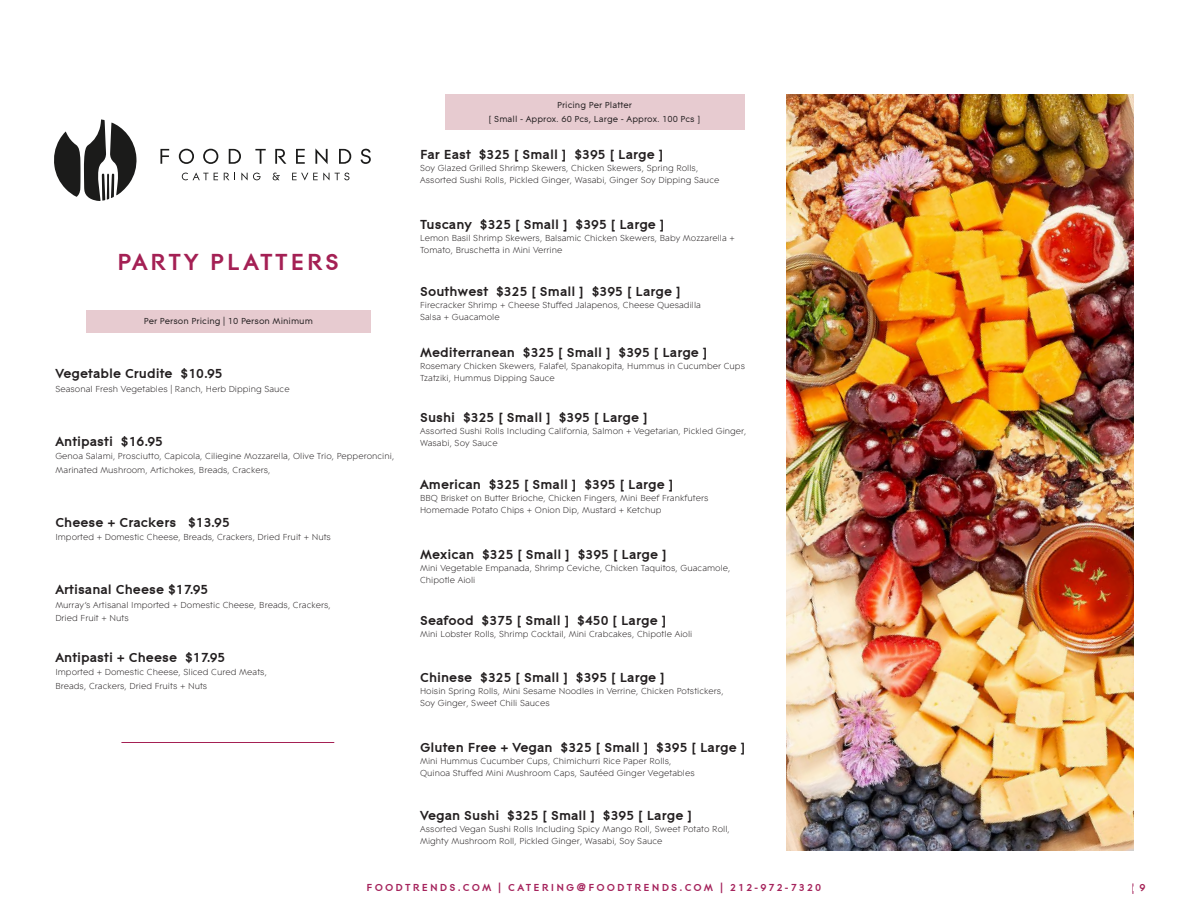
<style>
.page{position:relative;width:1188px;height:918px;background:#fff}
.page>*{position:absolute;margin:0;border:0;box-sizing:border-box;transform-origin:0 0}
.Section_Heading{font:700 24px "Contax Pro 75";letter-spacing:.1em;color:#a42054}
.Menu_Item_Title{font:700 13.5px "Contax Pro 75";color:#231f20}
.t1{font:700 10.5px "Contax Pro 75";letter-spacing:.2em;color:#a5235c}
.t2{font:700 10.5px "Contax Pro 75";color:#a42054}
.Menu_Item_Description{font:300 9px/13.5px "Contax W01 45";color:#231f20}
.Menu_Item_Title-2{font:300 9px/12px "Contax W01 45";color:#231f20}
.Section_Insert{font:9px "Contax Pro 55";color:#231f20}
</style>
<div class="page">
<svg style="left:54px;top:119px;width:83px;height:82px"></svg>
<svg style="left:160px;top:149px;width:9px;height:15px"></svg>
<svg style="left:179px;top:149px;width:15px;height:15px"></svg>
<svg style="left:203px;top:149px;width:15px;height:15px"></svg>
<svg style="left:229px;top:149px;width:12px;height:15px"></svg>
<svg style="left:255px;top:149px;width:11px;height:15px"></svg>
<svg style="left:275px;top:149px;width:11px;height:15px"></svg>
<svg style="left:296px;top:149px;width:9px;height:15px"></svg>
<svg style="left:315px;top:148px;width:13px;height:16px"></svg>
<svg style="left:339px;top:149px;width:12px;height:15px"></svg>
<svg style="left:361px;top:149px;width:10px;height:15px"></svg>
<svg style="left:182px;top:172px;width:36px;height:8px"></svg>
<svg style="left:224px;top:173px;width:11px;height:7px"></svg>
<svg style="left:241px;top:172px;width:20px;height:8px"></svg>
<svg style="left:273px;top:173px;width:7px;height:7px"></svg>
<svg style="left:292px;top:172px;width:57px;height:8px"></svg>
<div style="left:445px;top:94px;width:299px;height:36px;background:#e7cbd0"></div>
<div style="left:86px;top:310px;width:285px;height:23px;background:#e7cbd0"></div>
<img style="left:786px;top:94px;width:348px;height:756px">
<hr style="left:121px;top:742px;width:213px;height:1px;background:#a42054">
<p class="Section_Insert" style="left:557px;top:98px;width:77px">Pricing Per Platter</p>
<p class="Section_Insert" style="left:489px;top:111px;width:213px">[ Small - Approx. 60 Pcs, Large - Approx. 100 Pcs ]</p>
<p class="Section_Heading" style="left:117px;top:247px;width:224px">PARTY PLATTERS</p>
<p class="Section_Insert" style="left:144px;top:314px;width:171px">Per Person Pricing | 10 Person Minimum</p>
<p class="Menu_Item_Title" style="left:55px;top:365px;width:169px">Vegetable Crudite $10.95</p>
<p class="Menu_Item_Description" style="left:55px;top:382px;width:236px">Seasonal Fresh Vegetables | Ranch, Herb Dipping Sauce</p>
<p class="Menu_Item_Title" style="left:55px;top:433px;width:109px">Antipasti $16.95</p>
<p class="Menu_Item_Description" style="left:55px;top:449px;width:341px">Genoa Salami, Prosciutto, Capicola, Ciliegine Mozzarella, Olive Trio, Pepperoncini,<br>Marinated Mushroom, Artichokes, Breads, Crackers,</p>
<p class="Menu_Item_Title" style="left:55px;top:514px;width:176px">Cheese + Crackers $13.95</p>
<p class="Menu_Item_Description" style="left:55px;top:530px;width:277px">Imported + Domestic Cheese, Breads, Crackers, Dried Fruit + Nuts</p>
<p class="Menu_Item_Title" style="left:55px;top:581px;width:155px">Artisanal Cheese $17.95</p>
<p class="Menu_Item_Description" style="left:55px;top:598px;width:277px">Murray’s Artisanal Imported + Domestic Cheese, Breads, Crackers,</p>
<p class="Menu_Item_Description" style="left:55px;top:611px;width:75px">Dried Fruit + Nuts</p>
<p class="Menu_Item_Title" style="left:55px;top:649px;width:172px">Antipasti + Cheese $17.95</p>
<p class="Menu_Item_Description" style="left:55px;top:665px;width:213px">Imported + Domestic Cheese, Sliced Cured Meats,</p>
<p class="Menu_Item_Description" style="left:55px;top:679px;width:154px">Breads, Crackers, Dried Fruits + Nuts</p>
<p class="Menu_Item_Title" style="left:420px;top:146px;width:245px">Far East $325 [ Small ] $395 [ Large ]</p>
<p class="Menu_Item_Title-2" style="left:420px;top:162px;width:280px">Soy Glazed Grilled Shrimp Skewers, Chicken Skewers, Spring Rolls,</p>
<p class="Menu_Item_Title-2" style="left:420px;top:174px;width:301px">Assorted Sushi Rolls, Pickled Ginger, Wasabi, Ginger Soy Dipping Sauce</p>
<p class="Menu_Item_Title" style="left:420px;top:216px;width:246px">Tuscany $325 [ Small ] $395 [ Large ]</p>
<p class="Menu_Item_Title-2" style="left:420px;top:232px;width:316px">Lemon Basil Shrimp Skewers, Balsamic Chicken Skewers, Baby Mozzarella +<br>Tomato, Bruschetta in Mini Verrine</p>
<p class="Menu_Item_Title" style="left:420px;top:283px;width:262px">Southwest $325 [ Small ] $395 [ Large ]</p>
<p class="Menu_Item_Description" style="left:420px;top:298px;width:282px">Firecracker Shrimp + Cheese Stuffed Jalapenos, Cheese Quesadilla</p>
<p class="Menu_Item_Description" style="left:420px;top:310px;width:81px">Salsa + Guacamole</p>
<p class="Menu_Item_Title" style="left:420px;top:344px;width:289px">Mediterranean $325 [ Small ] $395 [ Large ]</p>
<p class="Menu_Item_Title-2" style="left:420px;top:360px;width:327px">Rosemary Chicken Skewers, Falafel, Spanakopita, Hummus in Cucumber Cups<br>Tzatziki, Hummus Dipping Sauce</p>
<p class="Menu_Item_Title" style="left:420px;top:409px;width:229px">Sushi $325 [ Small ] $395 [ Large ]</p>
<p class="Menu_Item_Title-2" style="left:420px;top:425px;width:328px">Assorted Sushi Rolls Including California, Salmon + Vegetarian, Pickled Ginger,<br>Wasabi, Soy Sauce</p>
<p class="Menu_Item_Title" style="left:420px;top:476px;width:255px">American $325 [ Small ] $395 [ Large ]</p>
<p class="Menu_Item_Title-2" style="left:420px;top:492px;width:290px">BBQ Brisket on Butter Brioche, Chicken Fingers, Mini Beef Frankfuters</p>
<p class="Menu_Item_Description" style="left:420px;top:503px;width:243px">Homemade Potato Chips + Onion Dip, Mustard + Ketchup</p>
<p class="Menu_Item_Title" style="left:420px;top:546px;width:248px">Mexican $325 [ Small ] $395 [ Large ]</p>
<p class="Menu_Item_Title-2" style="left:420px;top:562px;width:312px">Mini Vegetable Empanada, Shrimp Ceviche, Chicken Taquitos, Guacamole,</p>
<p class="Menu_Item_Title-2" style="left:420px;top:574px;width:57px">Chipotle Aioli</p>
<p class="Menu_Item_Title" style="left:420px;top:612px;width:248px">Seafood $375 [ Small ] $450 [ Large ]</p>
<p class="Menu_Item_Description" style="left:420px;top:627px;width:274px">Mini Lobster Rolls, Shrimp Cocktail, Mini Crabcakes, Chipotle Aioli</p>
<p class="Menu_Item_Title" style="left:420px;top:670px;width:246px">Chinese $325 [ Small ] $395 [ Large ]</p>
<p class="Menu_Item_Title-2" style="left:420px;top:685px;width:305px">Hoisin Spring Rolls, Mini Sesame Noodles in Verrine, Chicken Potstickers,</p>
<p class="Menu_Item_Title-2" style="left:420px;top:697px;width:131px">Soy Ginger, Sweet Chili Sauces</p>
<p class="Menu_Item_Title" style="left:420px;top:739px;width:327px">Gluten Free + Vegan $325 [ Small ] $395 [ Large ]</p>
<p class="Menu_Item_Description" style="left:420px;top:754px;width:253px">Mini Hummus Cucumber Cups, Chimichurri Rice Paper Rolls,</p>
<p class="Menu_Item_Description" style="left:420px;top:766px;width:276px">Quinoa Stuffed Mini Mushroom Caps, Sautéed Ginger Vegetables</p>
<p class="Menu_Item_Title" style="left:420px;top:808px;width:273px">Vegan Sushi $325 [ Small ] $395 [ Large ]</p>
<p class="Menu_Item_Description" style="left:420px;top:823px;width:311px">Assorted Vegan Sushi Rolls Including Spicy Mango Roll, Sweet Potato Roll,</p>
<p class="Menu_Item_Description" style="left:420px;top:835px;width:244px">Mighty Mushroom Roll, Pickled Ginger, Wasabi, Soy Sauce</p>
<p class="t1" style="left:367px;top:881px;width:456px">FOODTRENDS.COM | CATERING@FOODTRENDS.COM | 212-972-7320</p>
<p class="t2" style="left:1140px;top:881px;width:8px">9</p>
</div>
